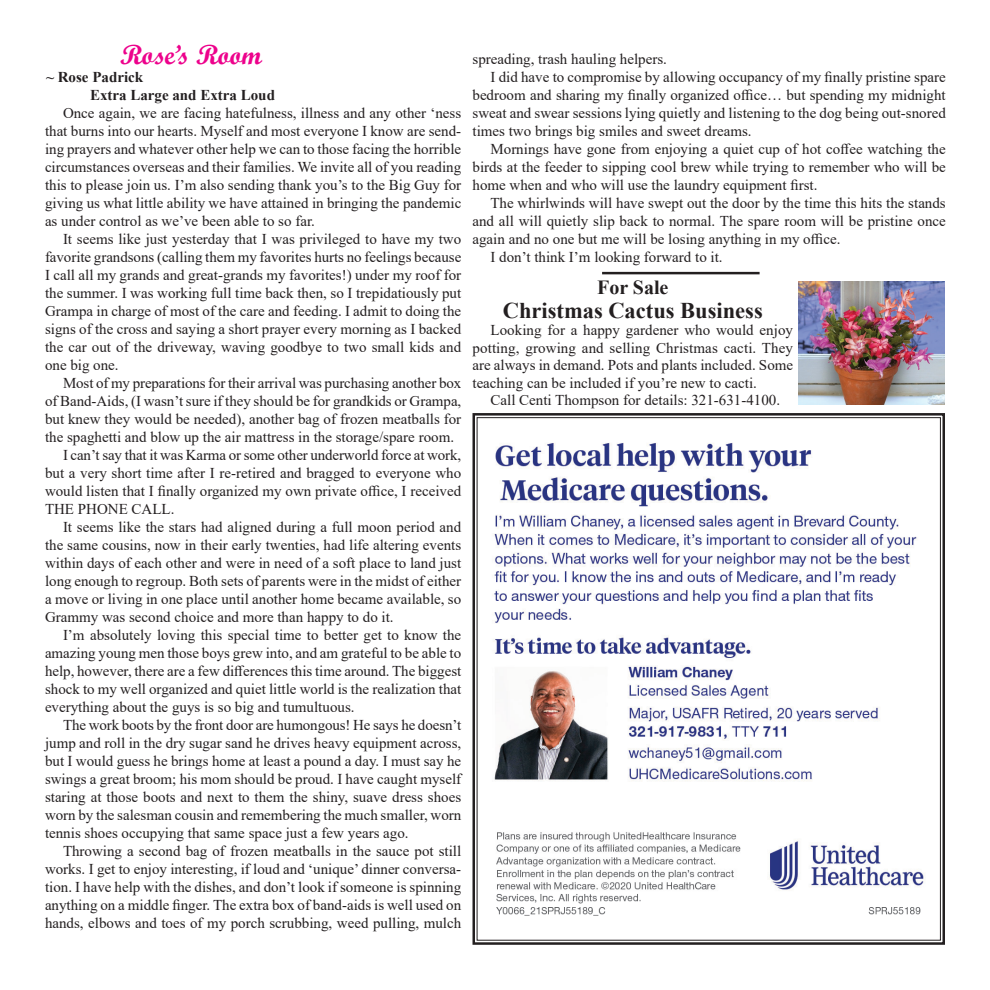
<style>
.page{position:relative;width:990px;height:990px;background:#fff}
.page>*{position:absolute;margin:0;border:0;box-sizing:border-box;transform-origin:0 0}
.t1{font:27.5px "Script MT Bold";color:#ed028c}
.t2{font:700 22.5px "Times New Roman";color:#231f20}
.t3{font:700 20px "Times New Roman";color:#231f20}
.t4{font:15px/18px "Times New Roman";color:#231f20;text-align:justify}
.t5{font:700 15px "Times New Roman";color:#231f20}
</style>
<div class="page">
<svg style="left:472px;top:413px;width:473px;height:532px"></svg>
<img style="left:799px;top:281px;width:146px;height:124px">
<hr style="left:602px;top:272px;width:158px;height:2px;background:#231f20">
<h1 class="t1" style="left:120px;top:38px;width:143px">Rose’s Room</h1>
<p class="t5" style="left:46px;top:69px;width:98px">~ Rose Padrick</p>
<p class="t5" style="left:90px;top:87px;width:187px">Extra Large and Extra Loud</p>
<p class="t4" style="left:45px;top:104px;width:418px;text-indent:18px">Once again, we are facing hatefulness, illness and any other ‘ness that burns into our hearts. Myself and most everyone I know are send&shy;ing prayers and whatever other help we can to those facing the horrible circumstances overseas and their families. We invite all of you reading this to please join us. I’m also sending thank you’s to the Big Guy for giving us what little ability we have attained in bringing the pandemic as under control as we’ve been able to so far.</p>
<p class="t4" style="left:45px;top:230px;width:418px;text-indent:18px">It seems like just yesterday that I was privileged to have my two favorite grandsons (calling them my favorites hurts no feelings because I call all my grands and great-grands my favorites!) under my roof for the summer. I was working full time back then, so I trepidatiously put Grampa in charge of most of the care and feeding. I admit to doing the signs of the cross and saying a short prayer every morning as I backed the car out of the driveway, waving goodbye to two small kids and one big one.</p>
<p class="t4" style="left:63px;top:374px;width:400px">Most of my preparations for their arrival was purchasing another box</p>
<p class="t4" style="left:45px;top:392px;width:418px">of Band-Aids, (I wasn’t sure if they should be for grandkids or Grampa,</p>
<p class="t4" style="left:45px;top:410px;width:418px">but knew they would be needed), another bag of frozen meatballs for</p>
<p class="t4" style="left:45px;top:428px;width:411px">the spaghetti and blow up the air mattress in the storage/spare room.</p>
<p class="t4" style="left:63px;top:446px;width:400px">I can’t say that it was Karma or some other underworld force at work,</p>
<p class="t4" style="left:45px;top:464px;width:418px">but a very short time after I re-retired and bragged to everyone who</p>
<p class="t4" style="left:45px;top:482px;width:418px">would listen that I finally organized my own private office, I received</p>
<p class="t4" style="left:45px;top:500px;width:131px">THE PHONE CALL.</p>
<p class="t4" style="left:63px;top:518px;width:400px">It seems like the stars had aligned during a full moon period and</p>
<p class="t4" style="left:45px;top:536px;width:418px">the same cousins, now in their early twenties, had life altering events</p>
<p class="t4" style="left:45px;top:554px;width:418px">within days of each other and were in need of a soft place to land just</p>
<p class="t4" style="left:45px;top:572px;width:418px">long enough to regroup. Both sets of parents were in the midst of either</p>
<p class="t4" style="left:45px;top:590px;width:418px">a move or living in one place until another home became available, so</p>
<p class="t4" style="left:45px;top:608px;width:350px">Grammy was second choice and more than happy to do it.</p>
<p class="t4" style="left:63px;top:626px;width:400px">I’m absolutely loving this special time to better get to know the</p>
<p class="t4" style="left:45px;top:644px;width:418px">amazing young men those boys grew into, and am grateful to be able to</p>
<p class="t4" style="left:45px;top:662px;width:418px">help, however, there are a few differences this time around. The biggest</p>
<p class="t4" style="left:45px;top:680px;width:418px">shock to my well organized and quiet little world is the realization that</p>
<p class="t4" style="left:45px;top:698px;width:311px">everything about the guys is so big and tumultuous.</p>
<p class="t4" style="left:63px;top:716px;width:400px">The work boots by the front door are humongous! He says he doesn’t</p>
<p class="t4" style="left:45px;top:734px;width:418px">jump and roll in the dry sugar sand he drives heavy equipment across,</p>
<p class="t4" style="left:45px;top:752px;width:418px">but I would guess he brings home at least a pound a day. I must say he</p>
<p class="t4" style="left:45px;top:770px;width:418px">swings a great broom; his mom should be proud. I have caught myself</p>
<p class="t4" style="left:45px;top:788px;width:418px">staring at those boots and next to them the shiny, suave dress shoes</p>
<p class="t4" style="left:45px;top:806px;width:418px">worn by the salesman cousin and remembering the much smaller, worn</p>
<p class="t4" style="left:45px;top:824px;width:365px">tennis shoes occupying that same space just a few years ago.</p>
<p class="t4" style="left:63px;top:842px;width:400px">Throwing a second bag of frozen meatballs in the sauce pot still</p>
<p class="t4" style="left:45px;top:860px;width:418px">works. I get to enjoy interesting, if loud and ‘unique’ dinner conversa-</p>
<p class="t4" style="left:45px;top:878px;width:418px">tion. I have help with the dishes, and don’t look if someone is spinning</p>
<p class="t4" style="left:45px;top:896px;width:418px">anything on a middle finger. The extra box of band-aids is well used on</p>
<p class="t4" style="left:45px;top:914px;width:418px">hands, elbows and toes of my porch scrubbing, weed pulling, mulch</p>
<p class="t4" style="left:473px;top:50px;width:196px">spreading, trash hauling helpers.</p>
<p class="t4" style="left:491px;top:68px;width:457px">I did have to compromise by allowing occupancy of my finally pristine spare</p>
<p class="t4" style="left:473px;top:86px;width:475px">bedroom and sharing my finally organized office… but spending my midnight</p>
<p class="t4" style="left:473px;top:104px;width:475px">sweat and swear sessions lying quietly and listening to the dog being out-snored</p>
<p class="t4" style="left:473px;top:122px;width:281px">times two brings big smiles and sweet dreams.</p>
<p class="t4" style="left:491px;top:140px;width:457px">Mornings have gone from enjoying a quiet cup of hot coffee watching the</p>
<p class="t4" style="left:473px;top:158px;width:475px">birds at the feeder to sipping cool brew while trying to remember who will be</p>
<p class="t4" style="left:473px;top:176px;width:346px">home when and who will use the laundry equipment first.</p>
<p class="t4" style="left:491px;top:194px;width:457px">The whirlwinds will have swept out the door by the time this hits the stands</p>
<p class="t4" style="left:473px;top:212px;width:475px">and all will quietly slip back to normal. The spare room will be pristine once</p>
<p class="t4" style="left:473px;top:230px;width:370px">again and no one but me will be losing anything in my office.</p>
<p class="t4" style="left:490px;top:248px;width:234px">I don’t think I’m looking forward to it.</p>
<h3 class="t3" style="left:597px;top:276px;width:73px">For Sale</h3>
<h2 class="t2" style="left:503px;top:298px;width:262px">Christmas Cactus Business</h2>
<p class="t4" style="left:472px;top:322px;width:322px;line-height:17.5px;text-indent:18px">Looking for a happy gardener who would enjoy potting, growing and selling Christmas cacti. They are always in demand. Pots and plants included. Some teaching can be included if you’re new to cacti.</p>
<p class="t4" style="left:490px;top:391px;width:291px">Call Centi Thompson for details: 321-631-4100.</p>
</div>
